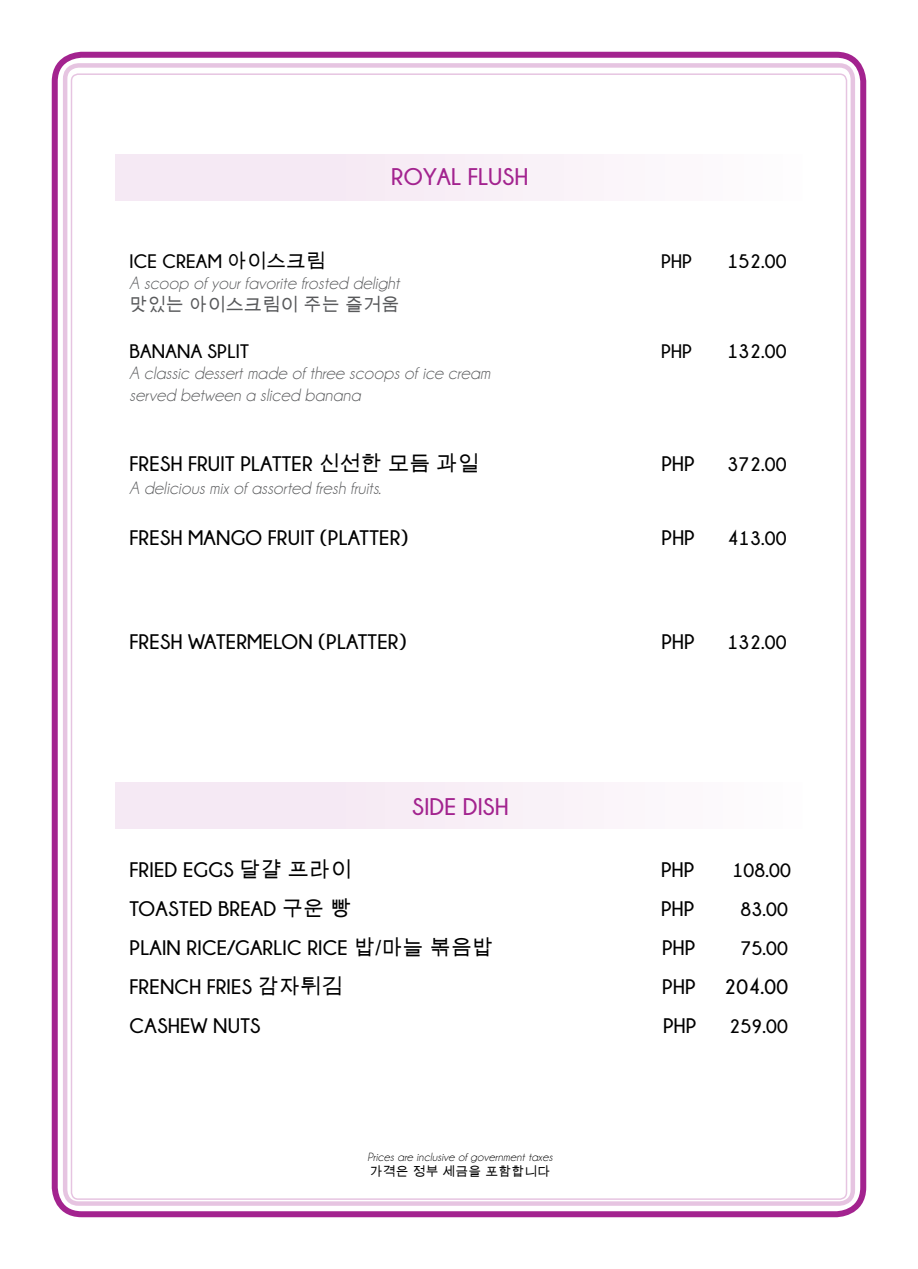
<style>
.page{position:relative;width:918px;height:1269px;background:#fff}
.page>*{position:absolute;margin:0;border:0;box-sizing:border-box;transform-origin:0 0}
.t1{font:700 24px "Champagne&Limousines";letter-spacing:.01em;color:#a3238f}
.t2{font:700 21px "Champagne&Limousines";letter-spacing:.01em;color:#000}
.t3{font:700 19.5px "Champagne&Limousines";letter-spacing:.01em;color:#000}
.t4{font:italic 18px/21.6px "Champagne&Limousines";letter-spacing:.01em;color:#58595b}
.t5{font:18px "Arial Unicode MS";letter-spacing:.01em;color:#58595b}
.t6{font:12.75px "Arial Unicode MS";letter-spacing:.02em;color:#000}
.t7{font:italic 12px "Champagne&Limousines";letter-spacing:.02em;color:#000}
.s1{font-family:"Arial Unicode MS";font-weight:400}
</style>
<div class="page">
<div style="left:52px;top:52px;width:814px;height:1165px;border:6px solid #a3238f;border-radius:27px"></div>
<div style="left:63px;top:63px;width:792px;height:1143px;border:4px solid #a3238f;border-radius:14px"></div>
<div style="left:115px;top:782px;width:688px;height:47px;background:linear-gradient(to right,#f3e5f2,#fdfbfd)"></div>
<div style="left:115px;top:154px;width:688px;height:47px;background:linear-gradient(to right,#f3e5f2,#fdfbfd)"></div>
<p class="t1" style="left:391px;top:163px;width:138px">ROYAL FLUSH</p>
<p class="t3" style="left:130px;top:250px;width:197px">ICE CREAM <span class="s1">아이스크림</span></p>
<p class="t3" style="left:661px;top:250px;width:32px">PHP</p>
<p class="t3" style="left:727px;top:250px;width:61px">152.00</p>
<p class="t4" style="left:130px;top:273px;width:272px">A scoop of your favorite frosted delight</p>
<p class="t5" style="left:130px;top:291px;width:271px">맛있는 아이스크림이 주는 즐거움</p>
<p class="t3" style="left:130px;top:340px;width:121px">BANANA SPLIT</p>
<p class="t3" style="left:661px;top:340px;width:32px">PHP</p>
<p class="t3" style="left:728px;top:340px;width:61px">132.00</p>
<p class="t4" style="left:130px;top:363px;width:362px">A classic dessert made of three scoops of ice cream served between a sliced banana</p>
<p class="t2" style="left:130px;top:452px;width:351px">FRESH FRUIT PLATTER <span class="s1">신선한 모듬 과일</span></p>
<p class="t2" style="left:662px;top:452px;width:35px">PHP</p>
<p class="t3" style="left:728px;top:453px;width:61px">372.00</p>
<p class="t4" style="left:130px;top:478px;width:253px">A delicious mix of assorted fresh fruits.</p>
<p class="t2" style="left:130px;top:526px;width:280px">FRESH MANGO FRUIT (PLATTER)</p>
<p class="t2" style="left:662px;top:526px;width:35px">PHP</p>
<p class="t3" style="left:728px;top:527px;width:61px">413.00</p>
<p class="t2" style="left:130px;top:630px;width:278px">FRESH WATERMELON (PLATTER)</p>
<p class="t2" style="left:661px;top:630px;width:35px">PHP</p>
<p class="t3" style="left:728px;top:632px;width:61px">132.00</p>
<p class="t1" style="left:412px;top:793px;width:98px">SIDE DISH</p>
<p class="t2" style="left:130px;top:859px;width:223px">FRIED EGGS <span class="s1">달걀 프라이</span></p>
<p class="t2" style="left:661px;top:859px;width:35px">PHP</p>
<p class="t3" style="left:732px;top:860px;width:60px">108.00</p>
<p class="t2" style="left:130px;top:898px;width:223px">TOASTED BREAD <span class="s1">구운 빵</span></p>
<p class="t2" style="left:661px;top:898px;width:35px">PHP</p>
<p class="t3" style="left:740px;top:899px;width:49px">83.00</p>
<p class="t2" style="left:130px;top:937px;width:365px">PLAIN RICE/GARLIC RICE <span class="s1">밥/마늘 볶음밥</span></p>
<p class="t2" style="left:662px;top:937px;width:35px">PHP</p>
<p class="t3" style="left:740px;top:938px;width:49px">75.00</p>
<p class="t2" style="left:130px;top:976px;width:214px">FRENCH FRIES <span class="s1">감자튀김</span></p>
<p class="t2" style="left:662px;top:976px;width:35px">PHP</p>
<p class="t2" style="left:724px;top:976px;width:65px">204.00</p>
<p class="t2" style="left:130px;top:1015px;width:133px">CASHEW NUTS</p>
<p class="t2" style="left:663px;top:1015px;width:35px">PHP</p>
<p class="t3" style="left:729px;top:1016px;width:61px">259.00</p>
<p class="t7" style="left:368px;top:1151px;width:186px">Prices are inclusive of government taxes</p>
<p class="t6" style="left:370px;top:1163px;width:182px">가격은 정부 세금을 포함합니다</p>
</div>
